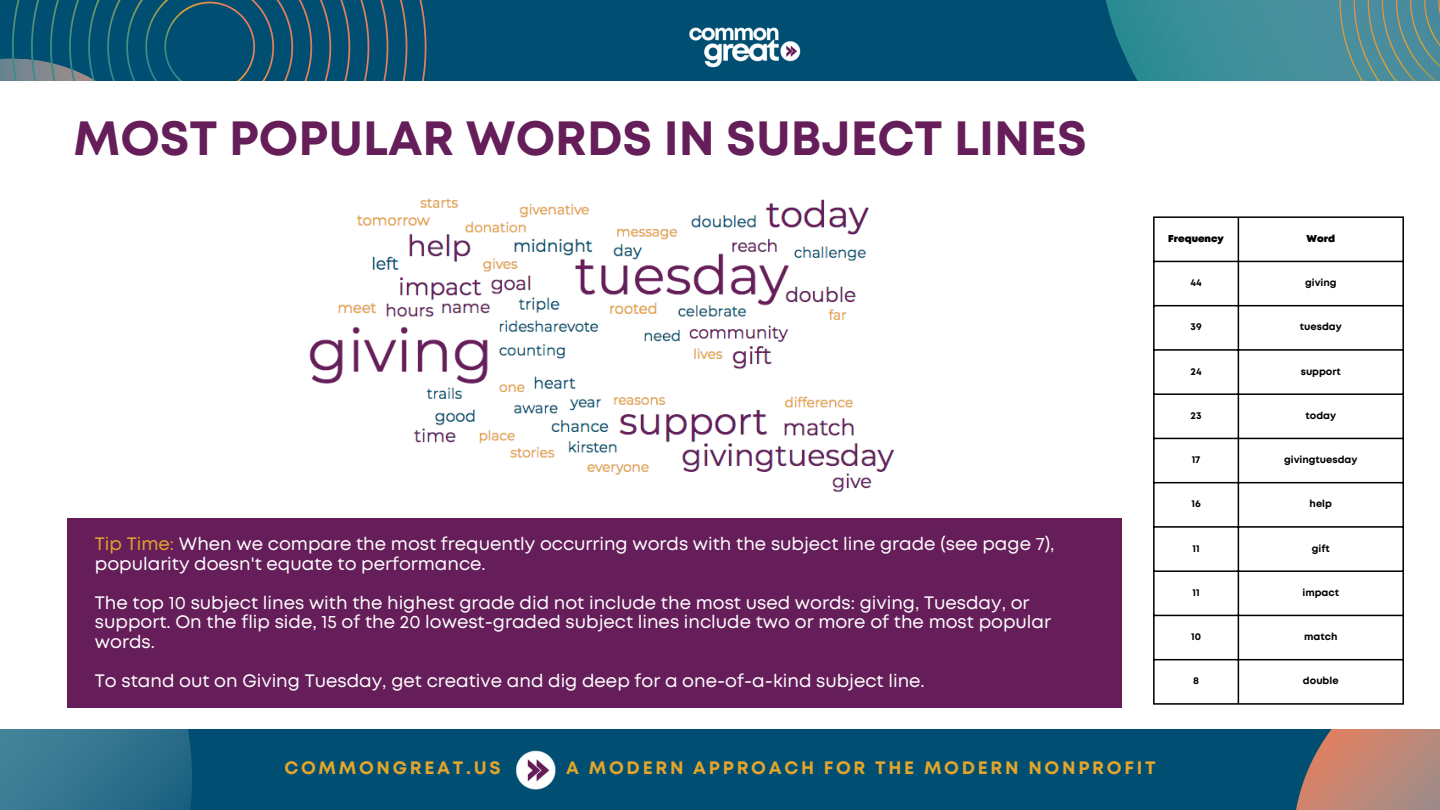
<style>
.page{position:relative;width:1440px;height:810px;background:#004f72}
.page>*{position:absolute;margin:0;border:0;box-sizing:border-box;transform-origin:0 0}
.t1{font:700 48px "Mont";color:#651e59}
.t2{font:18px/19.5px "Mont";color:#fff}
.t3{font:700 18px "Mont";letter-spacing:.15em;color:#e3a52b}
.t4{font:700 10px "Mont";color:#000}
.t5{font:900 10px "Mont";color:#000}
.s1{color:#e3a52b}
</style>
<div class="page">
<svg style="left:1106px;top:0;width:179px;height:81px;background:#348995"></svg>
<svg style="left:0;top:0;width:427px;height:81px"></svg>
<img style="left:689px;top:27px;width:112px;height:41px">
<img style="left:515px;top:750px;width:41px;height:40px">
<svg style="left:1285px;top:0;width:155px;height:81px;background:#518e97"></svg>
<svg style="left:1296px;top:729px;width:144px;height:81px;background:#ad8174"></svg>
<svg style="left:0;top:729px;width:192px;height:81px;background:#31738d"></svg>
<div style="left:0;top:81px;width:1440px;height:648px;background:#fff"></div>
<div style="left:68px;top:518px;width:1054px;height:190px;background:#651e59"></div>
<hr style="left:1153px;top:218px;width:2px;height:485px;background:#000">
<hr style="left:1238px;top:218px;width:1px;height:485px;background:#000">
<hr style="left:1402px;top:218px;width:2px;height:485px;background:#000">
<hr style="left:1153px;top:216px;width:251px;height:2px;background:#000">
<hr style="left:1153px;top:261px;width:251px;height:1px;background:#000">
<hr style="left:1153px;top:305px;width:251px;height:1px;background:#000">
<hr style="left:1153px;top:349px;width:251px;height:2px;background:#000">
<hr style="left:1153px;top:393px;width:251px;height:2px;background:#000">
<hr style="left:1153px;top:438px;width:251px;height:1px;background:#000">
<hr style="left:1153px;top:482px;width:251px;height:1px;background:#000">
<hr style="left:1153px;top:526px;width:251px;height:2px;background:#000">
<hr style="left:1153px;top:570px;width:251px;height:2px;background:#000">
<hr style="left:1153px;top:615px;width:251px;height:1px;background:#000">
<hr style="left:1153px;top:659px;width:251px;height:1px;background:#000">
<hr style="left:1153px;top:703px;width:251px;height:2px;background:#000">
<img style="left:309px;top:198px;width:586px;height:295px">
<h1 class="t1" style="left:74px;top:121px;width:1015px">MOST POPULAR WORDS IN SUBJECT LINES</h1>
<p class="t2" style="left:95px;top:535px;width:961px"><span class="s1">Tip Time:</span> When we compare the most frequently occurring words with the subject line grade (see page 7), popularity doesn't equate to performance.</p>
<p class="t2" style="left:95px;top:594px;width:958px">The top 10 subject lines with the highest grade did not include the most used words: giving, Tuesday, or support. On the flip side, 15 of the 20 lowest-graded subject lines include two or more of the most popular words.</p>
<p class="t2" style="left:95px;top:672px;width:831px">To stand out on Giving Tuesday, get creative and dig deep for a one-of-a-kind subject line.</p>
<p class="t5" style="left:1168px;top:235px;width:57px">Frequency</p>
<p class="t5" style="left:1307px;top:235px;width:30px">Word</p>
<p class="t4" style="left:1191px;top:279px;width:13px">44</p>
<p class="t4" style="left:1305px;top:279px;width:33px">giving</p>
<p class="t4" style="left:1190px;top:323px;width:13px">39</p>
<p class="t4" style="left:1300px;top:323px;width:43px">tuesday</p>
<p class="t4" style="left:1191px;top:367px;width:13px">24</p>
<p class="t4" style="left:1301px;top:367px;width:42px">support</p>
<p class="t4" style="left:1191px;top:412px;width:12px">23</p>
<p class="t4" style="left:1306px;top:412px;width:32px">today</p>
<p class="t4" style="left:1192px;top:456px;width:10px">17</p>
<p class="t4" style="left:1284px;top:456px;width:75px">givingtuesday</p>
<p class="t4" style="left:1191px;top:500px;width:11px">16</p>
<p class="t4" style="left:1310px;top:500px;width:24px">help</p>
<p class="t4" style="left:1193px;top:544px;width:9px">11</p>
<p class="t4" style="left:1312px;top:544px;width:20px">gift</p>
<p class="t4" style="left:1193px;top:589px;width:9px">11</p>
<p class="t4" style="left:1303px;top:589px;width:38px">impact</p>
<p class="t4" style="left:1191px;top:633px;width:11px">10</p>
<p class="t4" style="left:1304px;top:633px;width:35px">match</p>
<p class="t4" style="left:1193px;top:677px;width:7px">8</p>
<p class="t4" style="left:1303px;top:677px;width:37px">double</p>
<p class="t3" style="left:284px;top:761px;width:218px">COMMONGREAT.US</p>
<p class="t3" style="left:566px;top:761px;width:591px">A MODERN APPROACH FOR THE MODERN NONPROFIT</p>
</div>
